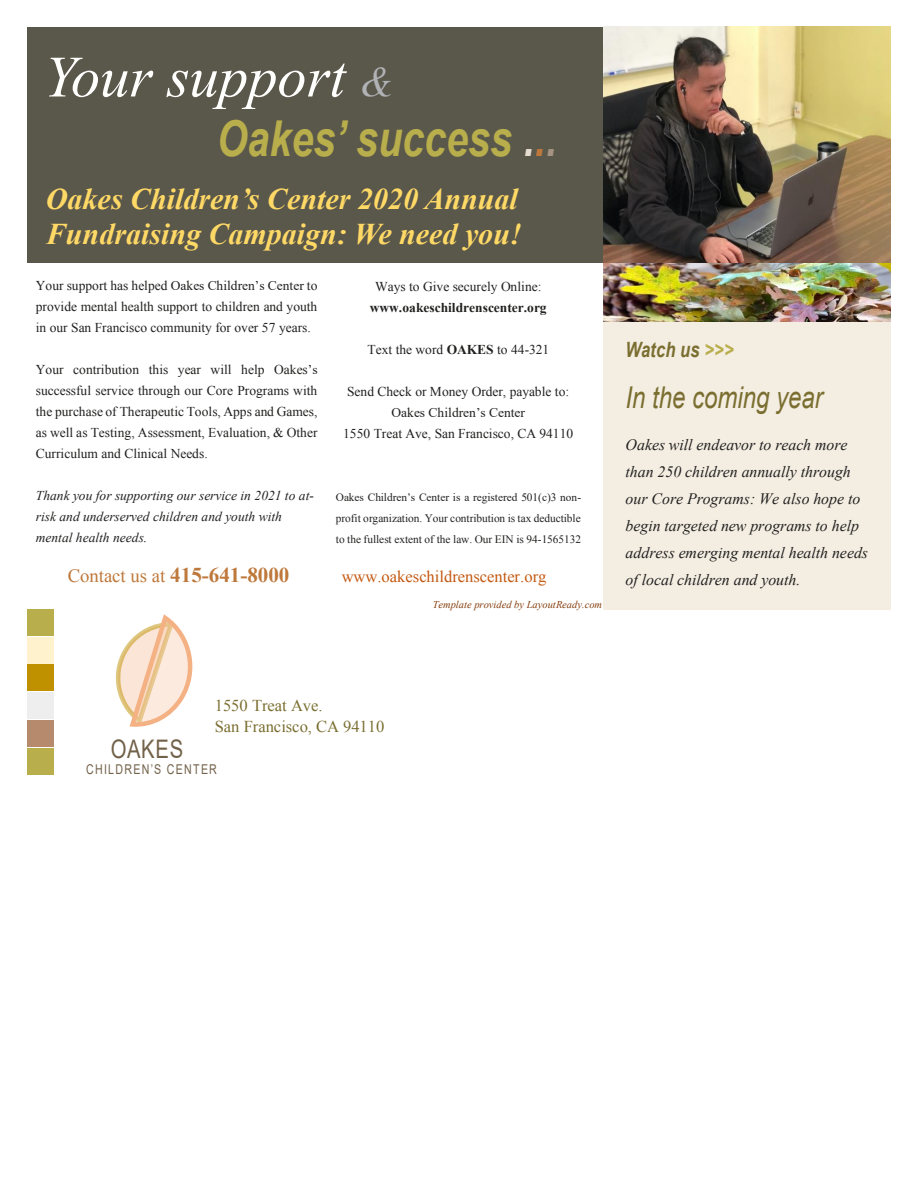
<style>
.page{position:relative;width:918px;height:1188px;background:#fff}
.page>*{position:absolute;margin:0;border:0;box-sizing:border-box;transform-origin:0 0}
.t1{font:italic 58.5px "Times New Roman";color:#fffffe}
.t2{font:italic 700 49.5px "Arial";color:#b9ae4c;scale:.8 1}
.t3{font:italic 700 30px/34.5px "Times New Roman";color:#ffd966}
.t4{font:italic 30px "Arial";color:#7a6f30;scale:.8 1}
.t5{font:25.5px "Arial";letter-spacing:.035em;color:#73624a;scale:.79 1}
.t6{font:700 21px "Times New Roman";letter-spacing:.005em;color:#be783b}
.t7{font:italic 700 21px "Arial";letter-spacing:.01em;color:#7a6f30;scale:.79 1}
.t8{font:16.5px/21px "Times New Roman";color:#7a6f30}
.t9{font:16.5px "Times New Roman";color:#c45911}
.t10{font:italic 15.9px/27px "Times New Roman";color:#212120}
.t11{font:13.5px/21px "Times New Roman";color:#212120;text-align:justify}
.t12{font:italic 13.5px/21px "Times New Roman";color:#212120}
.t13{font:700 13.5px/20.9px "Times New Roman";color:#212120;text-align:center}
.t14{font:13.5px "Arial";letter-spacing:.125em;color:#73624a;scale:.79 1}
.t15{font:11.4px/21px "Times New Roman";letter-spacing:-.01em;color:#212120;text-align:justify}
.t16{font:italic 10.5px "Times New Roman";color:#833c0b}
.s1{font-size:42px;color:#b1b2b6}
.s2{color:#e5dece}
.s3{color:#be783b}
.s4{color:#a49481}
.s5{font-weight:400}
.s6{font-weight:700}
.s7{font-weight:400;font-size:18.75px}
.s8{color:#b9ae4c}
</style>
<div class="page">
<div style="left:27px;top:27px;width:577px;height:236px;background:#5a574b"></div>
<img style="left:603px;top:27px;width:288px;height:295px">
<div style="left:603px;top:322px;width:288px;height:287px;background:#f4ede2"></div>
<svg style="left:115px;top:614px;width:78px;height:113px"></svg>
<div style="left:27px;top:609px;width:27px;height:27px;background:#b9ae4c"></div>
<div style="left:27px;top:637px;width:27px;height:27px;background:#fff2cc"></div>
<div style="left:27px;top:664px;width:27px;height:27px;background:#bf9000"></div>
<div style="left:27px;top:692px;width:27px;height:27px;background:#eeeeef"></div>
<div style="left:27px;top:720px;width:27px;height:27px;background:#b58a6d"></div>
<div style="left:27px;top:748px;width:27px;height:27px;background:#b9ae4c"></div>
<p class="t1" style="left:44px;top:37px;width:351px">Your support <span class="s1">&amp;</span></p>
<p class="t2" style="left:217px;top:105px;width:426px">Oakes’ success <span class="s2">.</span><span class="s3">.</span><span class="s4">.</span></p>
<p class="t3" style="left:46px;top:181px;width:477px">Oakes Children’s Center 2020 Annual<br>Fundraising Campaign: We need you!</p>
<p class="t11" style="left:36px;top:275px;width:283px">Your support has helped Oakes Children’s Center to provide mental health support to children and youth in our San Francisco community for over 57 years.</p>
<p class="t11" style="left:36px;top:359px;width:283px">Your contribution this year will help Oakes’s successful service through our Core Programs with the purchase of Therapeutic Tools, Apps and Games, as well as Testing, Assessment, Evaluation, &amp; Other Curriculum and Clinical Needs.</p>
<p class="t12" style="left:36px;top:485px;width:280px">Thank you for supporting our service in 2021 to at&shy;risk and underserved children and youth with mental health needs.</p>
<p class="t13" style="left:370px;top:275px;width:178px"><span class="s5">Ways to Give securely Online: </span>www.oakeschildrenscenter.org</p>
<p class="t11" style="left:367px;top:339px;width:183px">Text the word <span class="s6">OAKES</span> to 44-321</p>
<p class="t11" style="left:343px;top:380px;width:232px;text-align:center">Send Check or Money Order, payable to:<br>Oakes Children’s Center<br>1550 Treat Ave, San Francisco, CA 94110</p>
<p class="t15" style="left:336px;top:486px;width:247px">Oakes Children’s Center is a registered 501(c)3 non&shy;profit organization. Your contribution is tax deductible to the fullest extent of the law. Our EIN is 94-1565132</p>
<p class="t6" style="left:68px;top:560px;width:223px"><span class="s7">Contact us at</span> 415-641-8000</p>
<p class="t9" style="left:342px;top:565px;width:206px">www.oakeschildrenscenter.org</p>
<p class="t16" style="left:433px;top:598px;width:171px">Template provided by LayoutReady.com</p>
<p class="t7" style="left:626px;top:336px;width:139px">Watch us <span class="s8">&gt;&gt;&gt;</span></p>
<p class="t4" style="left:626px;top:378px;width:248px">In the coming year</p>
<p class="t10" style="left:626px;top:431px;width:244px">Oakes will endeavor to reach more than 250 children annually through our Core Programs: We also hope to begin targeted new programs to help address emerging mental health needs of local children and youth.</p>
<p class="t8" style="left:215px;top:695px;width:171px">1550 Treat Ave.<br>San Francisco, CA 94110</p>
<p class="t5" style="left:111px;top:732px;width:93px">OAKES</p>
<p class="t14" style="left:86px;top:760px;width:167px">CHILDREN’S CENTER</p>
</div>
